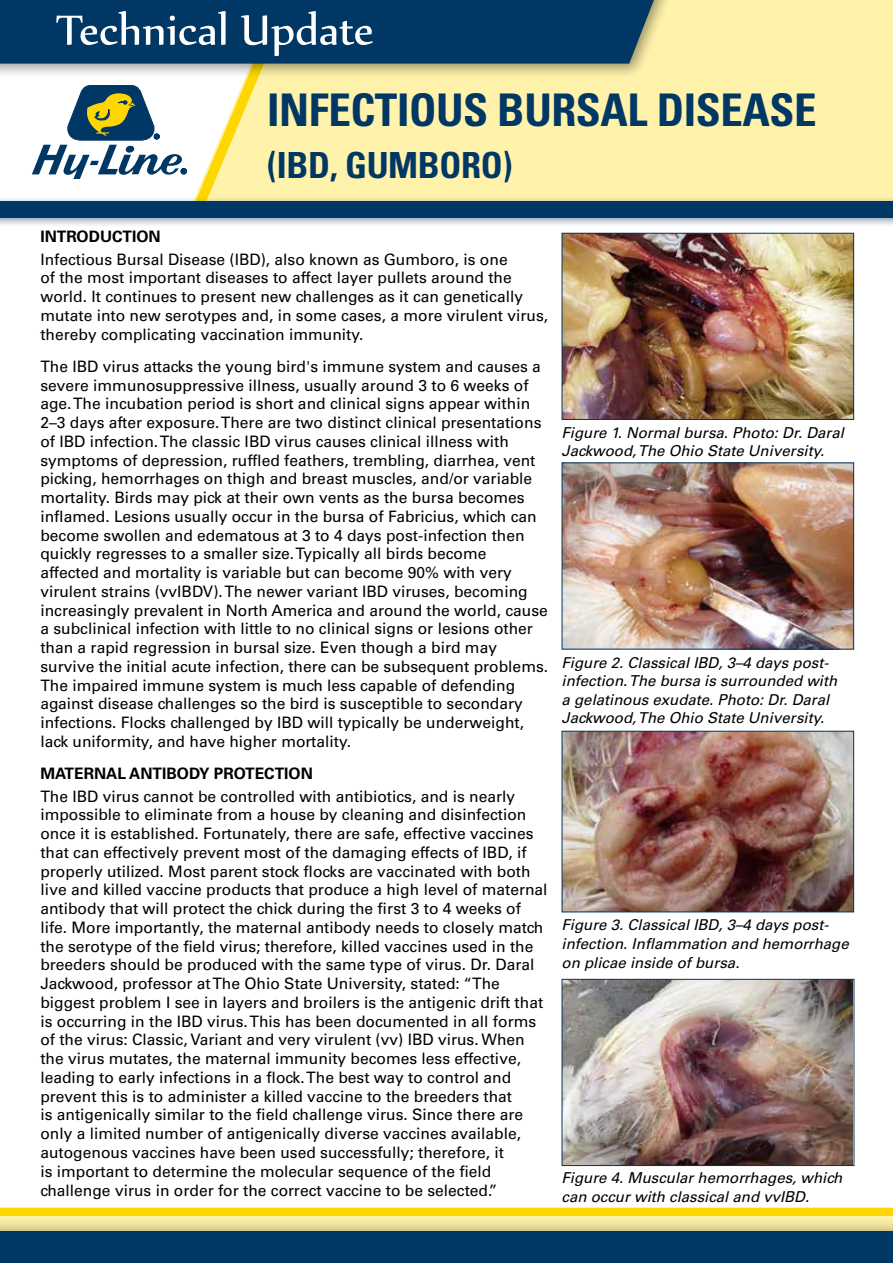
<style>
.page{position:relative;width:893px;height:1263px;background:#fff}
.page>*{position:absolute;margin:0;border:0;box-sizing:border-box;transform-origin:0 0}
.t1{font:51px "Nyala";color:#fff}
.t2{font:700 condensed 45px "Univers LT Std";letter-spacing:-.01em;color:#003764}
.t3{font:700 condensed 36px "Univers LT Std";letter-spacing:-.01em;color:#003764}
.t4{font:15.75px/18.8px "Univers LT Std";color:#000}
.t5{font:700 15.75px "Univers LT Std";color:#000}
.t6{font:italic 15px/18.8px "Univers LT Std";color:#000}
</style>
<div class="page">
<div style="left:0;top:1208px;width:893px;height:7px;background:#ffd700"></div>
<div style="left:0;top:1216px;width:893px;height:47px;background:#000;opacity:.4"></div>
<div style="left:0;top:1232px;width:893px;height:31px;background:#003764"></div>
<div style="left:183px;top:0;width:710px;height:214px;background:#fff2ab"></div>
<div style="left:0;top:195px;width:893px;height:32px;background:#003764;opacity:.5"></div>
<div style="left:0;top:201px;width:893px;height:17px;background:#003764"></div>
<div style="left:0;top:0;width:673px;height:79px;background:#000;opacity:.4"></div>
<svg style="left:0;top:0;width:654px;height:201px"></svg>
<img style="left:564px;top:235px;width:288px;height:183px">
<div style="left:562px;top:233px;width:292px;height:187px;border:1px solid #003764"></div>
<img style="left:564px;top:464px;width:288px;height:183px">
<div style="left:562px;top:462px;width:292px;height:187px;border:1px solid #003764"></div>
<img style="left:564px;top:733px;width:288px;height:177px">
<div style="left:562px;top:731px;width:292px;height:181px;border:1px solid #003764"></div>
<img style="left:564px;top:981px;width:288px;height:183px">
<div style="left:562px;top:979px;width:292px;height:187px;border:1px solid #003764"></div>
<h1 class="t1" style="left:56px;top:-1px;width:319px">Technical Update</h1>
<h2 class="t2" style="left:267px;top:82px;width:551px">INFECTIOUS BURSAL DISEASE</h2>
<h3 class="t3" style="left:267px;top:143px;width:247px">(IBD, GUMBORO)</h3>
<p class="t5" style="left:40px;top:227px;width:122px">INTRODUCTION</p>
<p class="t4" style="left:40px;top:250px;width:509px">Infectious Bursal Disease (IBD), also known as Gumboro, is one<br>of the most important diseases to affect layer pullets around the world. It continues to present new challenges as it can genetically mutate into new serotypes and, in some cases, a more virulent virus, thereby complicating vaccination immunity.</p>
<p class="t4" style="left:40px;top:357px;width:509px">The IBD virus attacks the young bird's immune system and causes a severe immunosuppressive illness, usually around 3 to 6 weeks of age. The incubation period is short and clinical signs appear within 2–3 days after exposure. There are two distinct clinical presentations of IBD infection. The classic IBD virus causes clinical illness with symptoms of depression, ruffled feathers, trembling, diarrhea, vent picking, hemorrhages on thigh and breast muscles, and/or variable mortality. Birds may pick at their own vents as the bursa becomes inflamed. Lesions usually occur in the bursa of Fabricius, which can become swollen and edematous at 3 to 4 days post-infection then quickly regresses to a smaller size. Typically all birds become affected and mortality is variable but can become 90% with very virulent strains (vvIBDV). The newer variant IBD viruses, becoming increasingly prevalent in North America and around the world, cause a subclinical infection with little to no clinical signs or lesions other than a rapid regression in bursal size. Even though a bird may survive the initial acute infection, there can be subsequent problems.<br>The impaired immune system is much less capable of defending against disease challenges so the bird is susceptible to secondary infections. Flocks challenged by IBD will typically be underweight, lack uniformity, and have higher mortality.</p>
<p class="t5" style="left:40px;top:764px;width:274px">MATERNAL ANTIBODY PROTECTION</p>
<p class="t4" style="left:40px;top:787px;width:509px">The IBD virus cannot be controlled with antibiotics, and is nearly impossible to eliminate from a house by cleaning and disinfection once it is established. Fortunately, there are safe, effective vaccines that can effectively prevent most of the damaging effects of IBD, if properly utilized. Most parent stock flocks are vaccinated with both live and killed vaccine products that produce a high level of maternal antibody that will protect the chick during the first 3 to 4 weeks of life. More importantly, the maternal antibody needs to closely match the serotype of the field virus; therefore, killed vaccines used in the breeders should be produced with the same type of virus. Dr. Daral Jackwood, professor at The Ohio State University, stated: “The biggest problem I see in layers and broilers is the antigenic drift that is occurring in the IBD virus. This has been documented in all forms of the virus: Classic, Variant and very virulent (vv) IBD virus. When the virus mutates, the maternal immunity becomes less effective, leading to early infections in a flock. The best way to control and prevent this is to administer a killed vaccine to the breeders that<br>is antigenically similar to the field challenge virus. Since there are only a limited number of antigenically diverse vaccines available, autogenous vaccines have been used successfully; therefore, it<br>is important to determine the molecular sequence of the field challenge virus in order for the correct vaccine to be selected.”</p>
<p class="t6" style="left:562px;top:423px;width:284px">Figure 1. Normal bursa. Photo: Dr. Daral<br>Jackwood, The Ohio State University.</p>
<p class="t6" style="left:562px;top:654px;width:277px;line-height:18.3px">Figure 2. Classical IBD, 3–4 days post&shy;infection. The bursa is surrounded with a gelatinous exudate. Photo: Dr. Daral Jackwood, The Ohio State University.</p>
<p class="t6" style="left:562px;top:916px;width:289px">Figure 3. Classical IBD, 3–4 days post&shy;infection. Inflammation and hemorrhage on plicae inside of bursa.</p>
<p class="t6" style="left:562px;top:1168px;width:282px">Figure 4. Muscular hemorrhages, which can occur with classical and vvIBD.</p>
</div>
